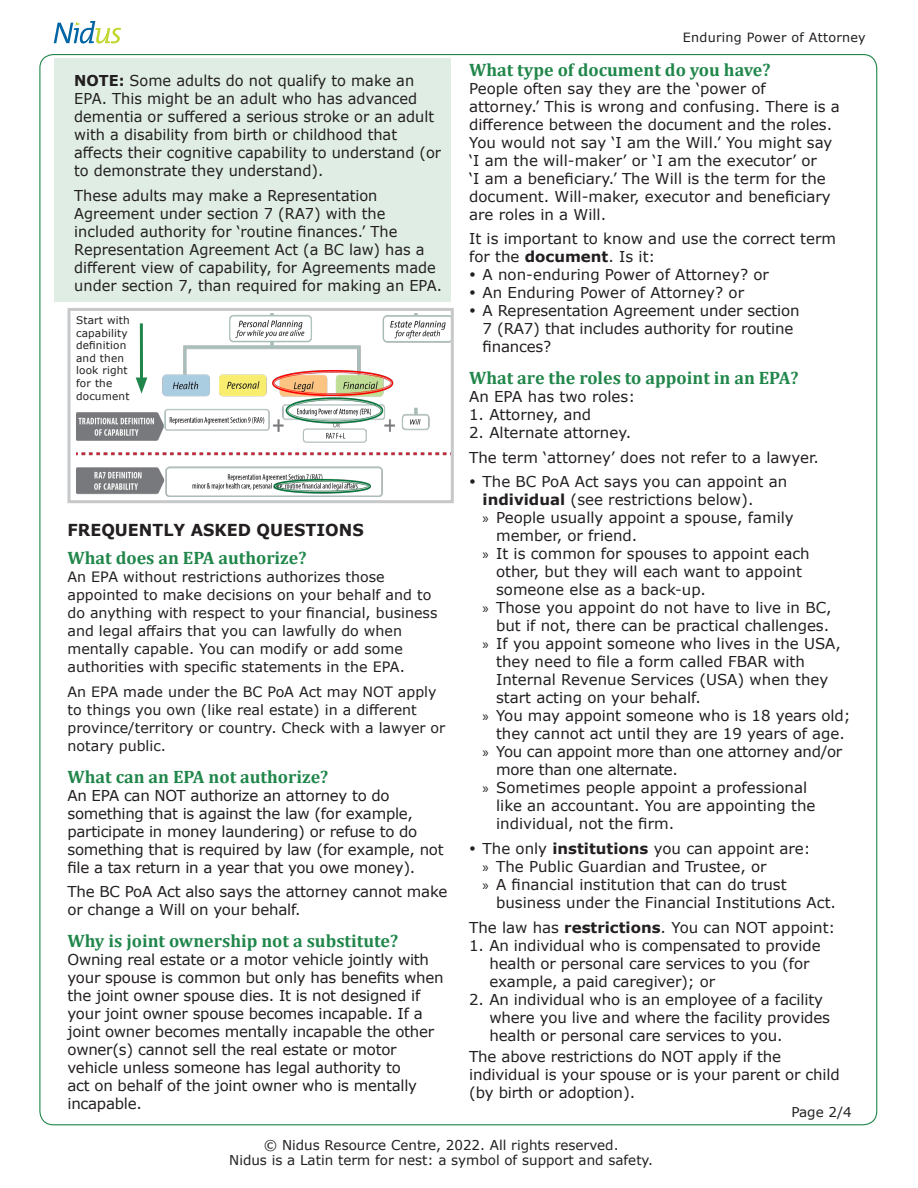
<style>
.page{position:relative;width:918px;height:1188px;background:#fff}
.page>*{position:absolute;margin:0;border:0;box-sizing:border-box;transform-origin:0 0}
.Subheadings{font:700 18px "Cambria";color:#20864a}
.t1{font:700 16.5px "Verdana";color:#231f20}
.Notes{font:15px/18px "Verdana";color:#231f20}
.Notes-2{font:15px/18px "Verdana";letter-spacing:-.02em;color:#231f20}
.Body_Text{font:15px/18px "Verdana";letter-spacing:-.01em;color:#231f20}
.t2{font:14.25px/18px "Verdana";color:#231f20}
.t3{font:13.5px/15px "Verdana";color:#231f20;text-align:center}
.t4{font:12.75px "Verdana";letter-spacing:.02em;color:#231f20}
.Subtitle{font:10.5px/12.6px "Verdana";letter-spacing:.015em;color:#231f20}
.s1{font-weight:700}
.s2{font-family:"Myriad Pro"}
</style>
<div class="page">
<svg style="left:54px;top:21px;width:67px;height:23px"></svg>
<div style="left:54px;top:58px;width:396px;height:244px;background:#dfede4"></div>
<img style="left:76px;top:313px;width:374px;height:184px">
<div style="left:68px;top:308px;width:386px;height:195px;border:3px solid #c7c8ca"></div>
<hr style="left:140px;top:323px;width:3px;height:60px;background:#20864a">
<svg style="left:136px;top:378px;width:11px;height:16px"></svg>
<p class="Notes" style="left:74px;top:72px;width:361px"><span class="s1">NOTE:</span> Some adults do not qualify to make an EPA. This might be an adult who has advanced dementia or suffered a serious stroke or an adult with a disability from birth or childhood that</p>
<p class="Notes" style="left:74px;top:144px;width:368px">affects their cognitive capability to understand (or to demonstrate they understand).</p>
<p class="Notes" style="left:74px;top:187px;width:369px">These adults may make a Representation Agreement under section 7 (RA7) with the included authority for ‘routine finances.’ The Representation Agreement Act (a BC law) has a different view of capability, for Agreements made under section 7, than required for making an EPA.</p>
<p class="Subtitle" style="left:76px;top:314px;width:55px">Start with</p>
<p class="Subtitle" style="left:76px;top:326px;width:53px">capability</p>
<p class="Subtitle" style="left:76px;top:339px;width:53px">definition and then look right for the</p>
<p class="Subtitle" style="left:76px;top:389px;width:55px">document</p>
<p class="t1" style="left:68px;top:519px;width:298px">FREQUENTLY ASKED QUESTIONS</p>
<p class="Subheadings" style="left:68px;top:546px;width:241px">What does an EPA authorize?</p>
<p class="t2" style="left:68px;top:568px;width:371px">An EPA without restrictions authorizes those appointed to make decisions on your behalf and to do anything with respect to your financial, business and legal affairs that you can lawfully do when mentally capable. You can modify or add some authorities with specific statements in the EPA.</p>
<p class="t2" style="left:68px;top:683px;width:379px">An EPA made under the BC PoA Act may NOT apply to things you own (like real estate) in a different province/territory or country. Check with a lawyer or notary public.</p>
<p class="Subheadings" style="left:68px;top:764px;width:262px">What can an EPA not authorize?</p>
<p class="Notes-2" style="left:68px;top:786px;width:378px">An EPA can NOT authorize an attorney to do something that is against the law (for example, participate in money laundering) or refuse to do something that is required by law (for example, not file a tax return in a year that you owe money).</p>
<p class="Notes" style="left:68px;top:883px;width:382px">The BC PoA Act also says the attorney cannot make or change a Will on your behalf.</p>
<p class="Subheadings" style="left:68px;top:928px;width:332px">Why is joint ownership not a substitute?</p>
<p class="Notes" style="left:68px;top:950px;width:378px">Owning real estate or a motor vehicle jointly with your spouse is common but only has benefits when the joint owner spouse dies. It is not designed if</p>
<p class="Notes" style="left:68px;top:1004px;width:368px">your joint owner spouse becomes incapable. If a joint owner becomes mentally incapable the other owner(s) cannot sell the real estate or motor vehicle unless someone has legal authority to<br>act on behalf of the joint owner who is mentally incapable.</p>
<p class="t4" style="left:683px;top:28px;width:184px">Enduring Power of Attorney</p>
<p class="Subheadings" style="left:469px;top:57px;width:303px">What type of document do you have?</p>
<p class="Notes" style="left:469px;top:79px;width:372px">People often say they are the ‘power of<br>attorney.’ This is wrong and confusing. There is a difference between the document and the roles.<br>You would not say ‘I am the Will.’ You might say ‘I am the will-maker’ or ‘I am the executor’ or<br>‘I am a beneficiary.’ The Will is the term for the document. Will-maker, executor and beneficiary are roles in a Will.</p>
<p class="Notes" style="left:469px;top:230px;width:369px">It is important to know and use the correct term for the <span class="s1">document</span>. Is it:</p>
<p class="Notes" style="left:483px;top:266px;width:288px">A non-enduring Power of Attorney? or</p>
<p class="Notes" style="left:483px;top:284px;width:263px">An Enduring Power of Attorney? or</p>
<p class="Notes" style="left:483px;top:302px;width:318px">A Representation Agreement under section<br>7 (RA7) that includes authority for routine finances?</p>
<p class="Subheadings" style="left:469px;top:365px;width:331px">What are the roles to appoint in an EPA?</p>
<p class="Notes" style="left:469px;top:387px;width:168px">An EPA has two roles:</p>
<p class="Notes" style="left:469px;top:405px;width:124px">1. Attorney, and</p>
<p class="Notes" style="left:469px;top:423px;width:164px">2. Alternate attorney.</p>
<p class="Notes" style="left:469px;top:448px;width:351px">The term ‘attorney’ does not refer to a lawyer.</p>
<p class="Notes" style="left:483px;top:473px;width:306px">The BC PoA Act says you can appoint an <span class="s1">individual</span> (see restrictions below).</p>
<p class="Notes" style="left:496px;top:509px;width:299px;text-indent:-14px"><span class="s2">»</span> People usually appoint a spouse, family member, or friend.</p>
<p class="Notes" style="left:496px;top:545px;width:315px;text-indent:-14px"><span class="s2">»</span> It is common for spouses to appoint each other, but they will each want to appoint someone else as a back-up.</p>
<p class="Notes" style="left:483px;top:599px;width:351px;text-align:right"><span class="s2">»</span> Those you appoint do not have to live in BC, but if not, there can be practical challenges.</p>
<p class="Notes" style="left:496px;top:635px;width:346px;text-indent:-14px"><span class="s2">»</span> If you appoint someone who lives in the USA, they need to file a form called FBAR with Internal Revenue Services (USA) when they start acting on your behalf.</p>
<p class="Notes" style="left:483px;top:707px;width:369px;text-align:center"><span class="s2">»</span> You may appoint someone who is 18 years old; they cannot act until they are 19 years of age.</p>
<p class="Notes-2" style="left:496px;top:743px;width:348px;text-indent:-14px"><span class="s2">»</span> You can appoint more than one attorney and/or more than one alternate.</p>
<p class="Notes" style="left:496px;top:779px;width:321px;text-indent:-14px"><span class="s2">»</span> Sometimes people appoint a professional like an accountant. You are appointing the individual, not the firm.</p>
<p class="Notes" style="left:483px;top:839px;width:330px">The only <span class="s1">institutions</span> you can appoint are:</p>
<p class="Notes" style="left:483px;top:857px;width:286px"><span class="s2">»</span> The Public Guardian and Trustee, or</p>
<p class="Notes" style="left:496px;top:875px;width:341px;text-indent:-14px"><span class="s2">»</span> A financial institution that can do trust business under the Financial Institutions Act.</p>
<p class="Body_Text" style="left:469px;top:918px;width:368px">The law has <span class="s1">restrictions</span>. You can NOT appoint:</p>
<p class="Notes" style="left:489px;top:936px;width:333px;text-indent:-20px">1. An individual who is compensated to provide health or personal care services to you (for example, a paid caregiver); or</p>
<p class="Notes" style="left:489px;top:990px;width:342px;text-indent:-20px">2. An individual who is an employee of a facility where you live and where the facility provides health or personal care services to you.</p>
<p class="Body_Text" style="left:469px;top:1048px;width:372px">The above restrictions do NOT apply if the individual is your spouse or is your parent or child (by birth or adoption).</p>
<p class="t3" style="left:791px;top:1104px;width:62px">Page 2/4</p>
<p class="t3" style="left:229px;top:1138px;width:425px">© Nidus Resource Centre, 2022. All rights reserved.<br>Nidus is a Latin term for nest: a symbol of support and safety.</p>
</div>
